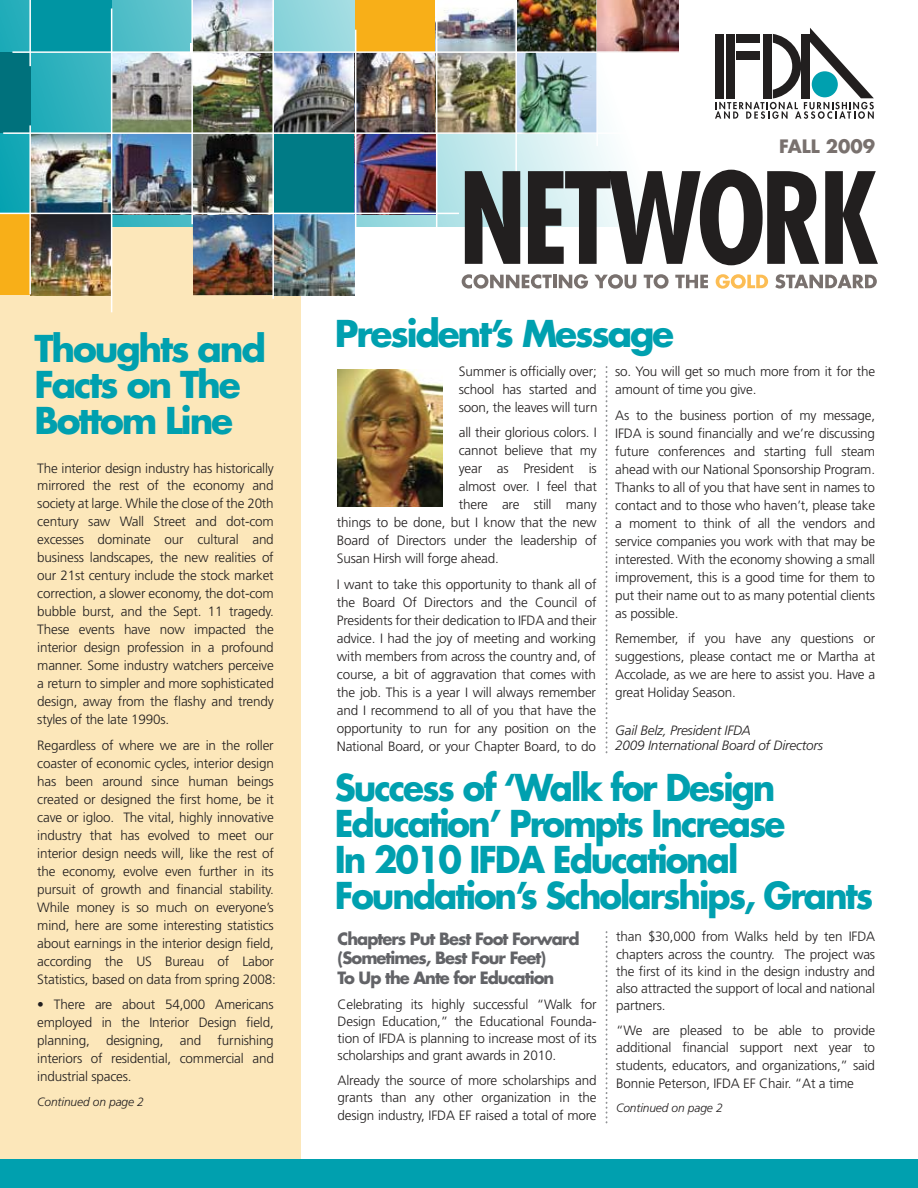
<style>
.page{position:relative;width:918px;height:1188px;background:#fff}
.page>*{position:absolute;margin:0;border:0;box-sizing:border-box;transform-origin:0 0}
.t1{font:700 36px/36px "Futura";letter-spacing:-.06em;color:#00a0af;scale:.95 1}
.t2{font:700 36px/36px "Futura";letter-spacing:-.06em;color:#00a0af}
.t3{font:700 18px "Futura";color:#79716e}
.t4{font:700 16.5px/19.5px "Futura";letter-spacing:-.06em;color:#626367}
.t5{font:300 13.5px/18px "Frutiger";letter-spacing:-.015em;color:#221f1f;text-align:justify}
.t6{font:italic 300 13.5px/15px "Frutiger";letter-spacing:-.015em;color:#221f1f}
.t7{font:italic 300 12px "Frutiger";letter-spacing:-.01em;color:#221f1f}
</style>
<div class="page">
<div style="left:0;top:193px;width:300px;height:968px;background:#fce7ba"></div>
<svg style="left:0;top:0;width:616px;height:227px;background:#76cbd3"></svg>
<img style="left:190px;top:44px;width:82px;height:88px">
<div style="left:0;top:1160px;width:918px;height:28px;background:#00a0af"></div>
<div style="left:355px;top:0;width:81px;height:52px;background:#f8af18"></div>
<div style="left:31px;top:0;width:81px;height:52px;background:#0095a3"></div>
<div style="left:0;top:52px;width:31px;height:81px;background:#00717c"></div>
<img style="left:437px;top:0;width:240px;height:51px">
<img style="left:193px;top:134px;width:79px;height:161px">
<div style="left:274px;top:133px;width:81px;height:81px;background:#007b86"></div>
<div style="left:0;top:214px;width:31px;height:81px;background:#f8af18"></div>
<img style="left:112px;top:53px;width:79px;height:160px">
<hr style="left:29px;top:0;width:2px;height:66px;background:#fff">
<img style="left:30px;top:134px;width:81px;height:161px">
<img style="left:274px;top:53px;width:322px;height:79px">
<img style="left:274px;top:214px;width:81px;height:81px">
<img style="left:356px;top:134px;width:80px;height:79px">
<hr style="left:436px;top:0;width:1px;height:241px;background:#fff">
<img style="left:193px;top:0;width:79px;height:51px">
<hr style="left:191px;top:0;width:2px;height:224px;background:#fff">
<hr style="left:272px;top:0;width:2px;height:299px;background:#fff">
<hr style="left:596px;top:0;width:2px;height:146px;background:#fff">
<hr style="left:515px;top:0;width:2px;height:294px;background:#fff">
<hr style="left:355px;top:30px;width:1px;height:285px;background:#fff">
<hr style="left:12px;top:51px;width:906px;height:2px;background:#fff">
<svg style="left:462px;top:274px;width:90px;height:15px"></svg>
<hr style="left:553px;top:275px;width:4px;height:13px;background:#79716e">
<svg style="left:559px;top:274px;width:29px;height:15px"></svg>
<svg style="left:594px;top:274px;width:42px;height:15px"></svg>
<svg style="left:644px;top:274px;width:25px;height:15px"></svg>
<svg style="left:675px;top:275px;width:33px;height:13px"></svg>
<svg style="left:716px;top:274px;width:52px;height:15px"></svg>
<svg style="left:775px;top:274px;width:102px;height:15px"></svg>
<hr style="left:29px;top:125px;width:2px;height:169px;background:#fff">
<hr style="left:111px;top:8px;width:1px;height:304px;background:#fff">
<hr style="left:3px;top:132px;width:915px;height:2px;background:#fff">
<hr style="left:0;top:213px;width:459px;height:1px;background:#fff">
<img style="left:338px;top:370px;width:105px;height:136px">
<svg style="left:465px;top:171px;width:55px;height:93px;background:#4c4e4e"></svg>
<svg style="left:528px;top:170px;width:291px;height:95px"></svg>
<svg style="left:825px;top:171px;width:53px;height:93px"></svg>
<svg style="left:606px;top:366px;width:1px;height:386px"></svg>
<svg style="left:606px;top:931px;width:1px;height:191px"></svg>
<svg style="left:715px;top:28px;width:159px;height:91px"></svg>
<h2 class="t3" style="left:779px;top:134px;width:98px">FALL 2009</h2>
<h1 class="t2" style="left:35px;top:330px;width:233px">Thoughts and<br>Facts on The<br>Bottom Line</h1>
<p class="t5" style="left:37px;top:459px;width:238px">The interior design industry has historically mirrored the rest of the economy and society at large. While the close of the 20th century saw Wall Street and dot-com excesses dominate our cultural and business landscapes, the new realities of our 21st century include the stock market correction, a slower economy, the dot-com bubble burst, and the Sept. 11 tragedy.<br>These events have now impacted the interior design profession in a profound manner. Some industry watchers perceive a return to simpler and more sophisticated design, away from the flashy and trendy styles of the late 1990s.</p>
<p class="t5" style="left:37px;top:736px;width:240px;text-align:left">Regardless of where we are in the roller coaster of economic cycles, interior design has been around since human beings created or designed the first home, be it cave or igloo. The vital, highly innovative industry that has evolved to meet our interior design needs will, like the rest of the economy, evolve even further in its pursuit of growth and financial stability.<br>While money is so much on everyone’s mind, here are some interesting statistics about earnings in the interior design field, according the US Bureau of Labor Statistics, based on data from spring 2008:</p>
<p class="t5" style="left:37px;top:996px;width:238px">• There are about 54,000 Americans employed in the Interior Design field, planning, designing, and furnishing interiors of residential, commercial and industrial spaces.</p>
<p class="t7" style="left:37px;top:1094px;width:108px">Continued on page 2</p>
<h1 class="t2" style="left:335px;top:316px;width:341px">President’s Message</h1>
<p class="t5" style="left:459px;top:362px;width:140px">Summer is officially over; school has started and soon, the leaves will turn</p>
<p class="t5" style="left:459px;top:424px;width:139px">all their glorious colors. I</p>
<p class="t5" style="left:459px;top:442px;width:139px">cannot believe that my</p>
<p class="t5" style="left:459px;top:460px;width:139px">year as President is</p>
<p class="t5" style="left:459px;top:478px;width:139px">almost over. I feel that</p>
<p class="t5" style="left:459px;top:496px;width:139px">there are still many</p>
<p class="t5" style="left:337px;top:514px;width:261px">things to be done, but I know that the new</p>
<p class="t5" style="left:337px;top:532px;width:261px">Board of Directors under the leadership of</p>
<p class="t5" style="left:337px;top:550px;width:163px">Susan Hirsh will forge ahead.</p>
<p class="t5" style="left:337px;top:575px;width:261px">I want to take this opportunity to thank all of the Board Of Directors and the Council of Presidents for their dedication to IFDA and their advice. I had the joy of meeting and working with members from across the country and, of course, a bit of aggravation that comes with the job. This is a year I will always remember and I recommend to all of you that have the opportunity to run for any position on the National Board, or your Chapter Board, to do</p>
<p class="t5" style="left:615px;top:363px;width:261px">so. You will get so much more from it for the amount of time you give.</p>
<p class="t5" style="left:615px;top:407px;width:261px">As to the business portion of my message, IFDA is sound financially and we’re discussing future conferences and starting full steam ahead with our National Sponsorship Program.<br>Thanks to all of you that have sent in names to contact and to those who haven’t, please take a moment to think of all the vendors and service companies you work with that may be interested. With the economy showing a small improvement, this is a good time for them to put their name out to as many potential clients as possible.</p>
<p class="t5" style="left:615px;top:630px;width:261px">Remember, if you have any questions or suggestions, please contact me or Martha at Accolade, as we are here to assist you. Have a great Holiday Season.</p>
<p class="t6" style="left:615px;top:723px;width:209px">Gail Belz, President IFDA<br>2009 International Board of Directors</p>
<h1 class="t1" style="left:335px;top:769px;width:568px">Success of ‘Walk for Design<br>Education’ Prompts Increase<br>In 2010 IFDA Educational<br>Foundation’s Scholarships, Grants</h1>
<p class="t4" style="left:338px;top:929px;width:243px">Chapters Put Best Foot Forward (Sometimes, Best Four Feet)<br>To Up the Ante for Education</p>
<p class="t5" style="left:338px;top:996px;width:261px;line-height:17.2px">Celebrating its highly successful “Walk for Design Education,” the Educational Founda&shy;tion of IFDA is planning to increase most of its scholarships and grant awards in 2010.</p>
<p class="t5" style="left:338px;top:1072px;width:261px;line-height:17.2px">Already the source of more scholarships and grants than any other organization in the design industry, IFDA EF raised a total of more</p>
<p class="t5" style="left:616px;top:928px;width:261px;line-height:17.2px">than $30,000 from Walks held by ten IFDA chapters across the country. The project was the first of its kind in the design industry and also attracted the support of local and national partners.</p>
<p class="t5" style="left:616px;top:1022px;width:261px;line-height:17.5px">“We are pleased to be able to provide additional financial support next year to students, educators, and organizations,” said Bonnie Peterson, IFDA EF Chair. “At a time</p>
<p class="t7" style="left:616px;top:1101px;width:108px">Continued on page 2</p>
</div>
